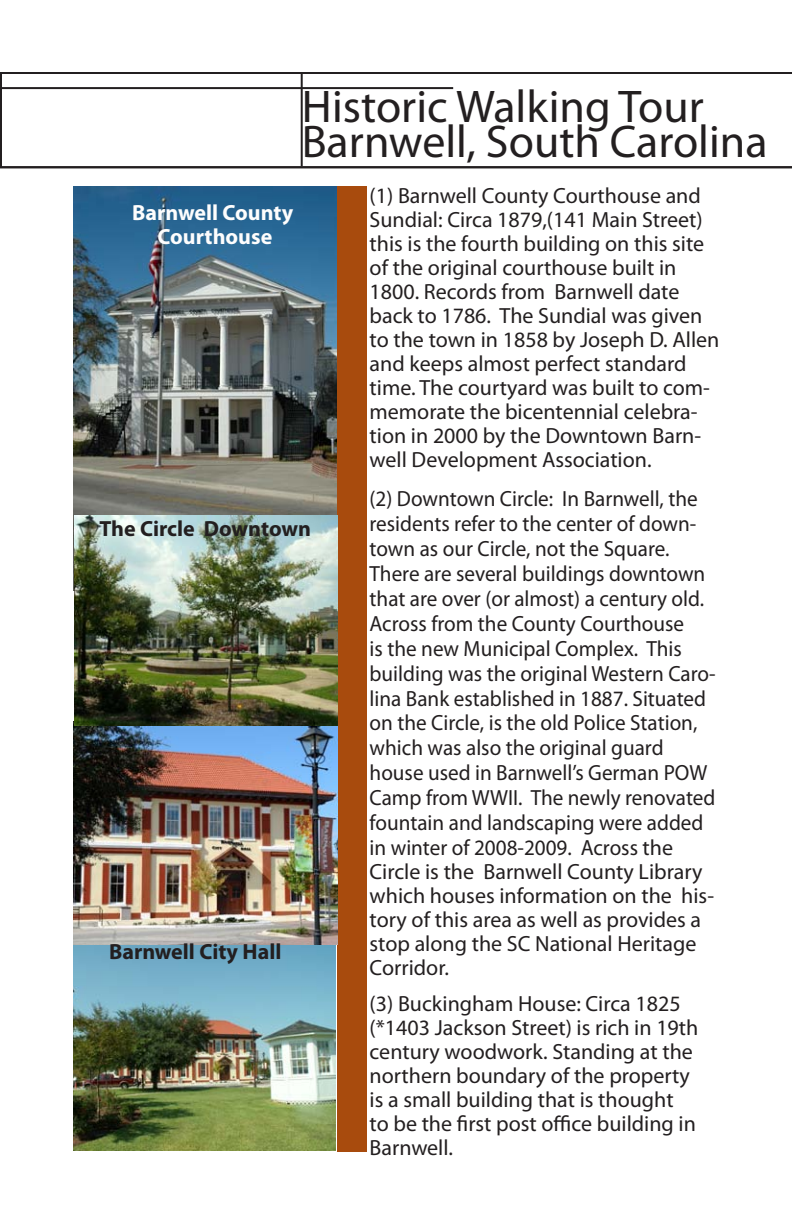
<style>
.page{position:relative;width:792px;height:1224px;background:#fff}
.page>*{position:absolute;margin:0;border:0;box-sizing:border-box;transform-origin:0 0}
.Body{font:46px "Myriad Pro";color:#231f20}
.Body_2{font:22px/24.8px "Myriad Pro";color:#231f20;scale:.96 1}
.Body_2-2{font:22px/24px "Myriad Pro";color:#231f20}
.Body_2-3{font:700 22px "Myriad Pro";color:#231f20}
.Body_2-4{font:700 22px/24px "Myriad Pro";color:#fdfdfd;text-align:center}
</style>
<div class="page">
<svg style="left:0;top:72px;width:792px;height:96px"></svg>
<img style="left:74px;top:187px;width:263px;height:403px">
<div style="left:337px;top:187px;width:30px;height:350px;background:#a84b0d"></div>
<div style="left:337px;top:537px;width:30px;height:350px;background:#a84b0d"></div>
<div style="left:337px;top:801px;width:30px;height:351px;background:#a84b0d"></div>
<img style="left:74px;top:945px;width:262px;height:205px">
<img style="left:74px;top:722px;width:263px;height:223px">
<img style="left:75px;top:516px;width:262px;height:210px">
<p class="Body" style="left:302px;top:78px;width:404px">Historic Walking Tour</p>
<p class="Body" style="left:302px;top:113px;width:467px">Barnwell, South Carolina</p>
<p class="Body_2-4" style="left:132px;top:200px;width:162px">Barnwell County<br>Courthouse</p>
<p class="Body_2-3" style="left:99px;top:514px;width:213px">The Circle Downtown</p>
<p class="Body_2-3" style="left:109px;top:937px;width:174px">Barnwell City Hall</p>
<p class="Body_2-2" style="left:370px;top:183px;width:351px">(1) Barnwell County Courthouse and Sundial: Circa 1879,(141 Main Street) this is the fourth building on this site of the original courthouse built in 1800. Records from Barnwell date back to 1786. The Sundial was given to the town in 1858 by Joseph D. Allen and keeps almost perfect standard time. The courtyard was built to com&shy;memorate the bicentennial celebra&shy;tion in 2000 by the Downtown Barn&shy;well Development Association.</p>
<p class="Body_2" style="left:370px;top:486px;width:362px">(2) Downtown Circle: In Barnwell, the residents refer to the center of down&shy;town as our Circle, not the Square.<br>There are several buildings downtown that are over (or almost) a century old.<br>Across from the County Courthouse<br>is the new Municipal Complex. This building was the original Western Caro&shy;lina Bank established in 1887. Situated on the Circle, is the old Police Station, which was also the original guard house used in Barnwell’s German POW Camp from WWII. The newly renovated fountain and landscaping were added in winter of 2008-2009. Across the Circle is the Barnwell County Library which houses information on the his&shy;tory of this area as well as provides a stop along the SC National Heritage Corridor.</p>
<p class="Body_2-2" style="left:370px;top:991px;width:330px">(3) Buckingham House: Circa 1825 (*1403 Jackson Street) is rich in 19th century woodwork. Standing at the northern boundary of the property is a small building that is thought<br>to be the first post office building in<br>Barnwell.</p>
</div>
